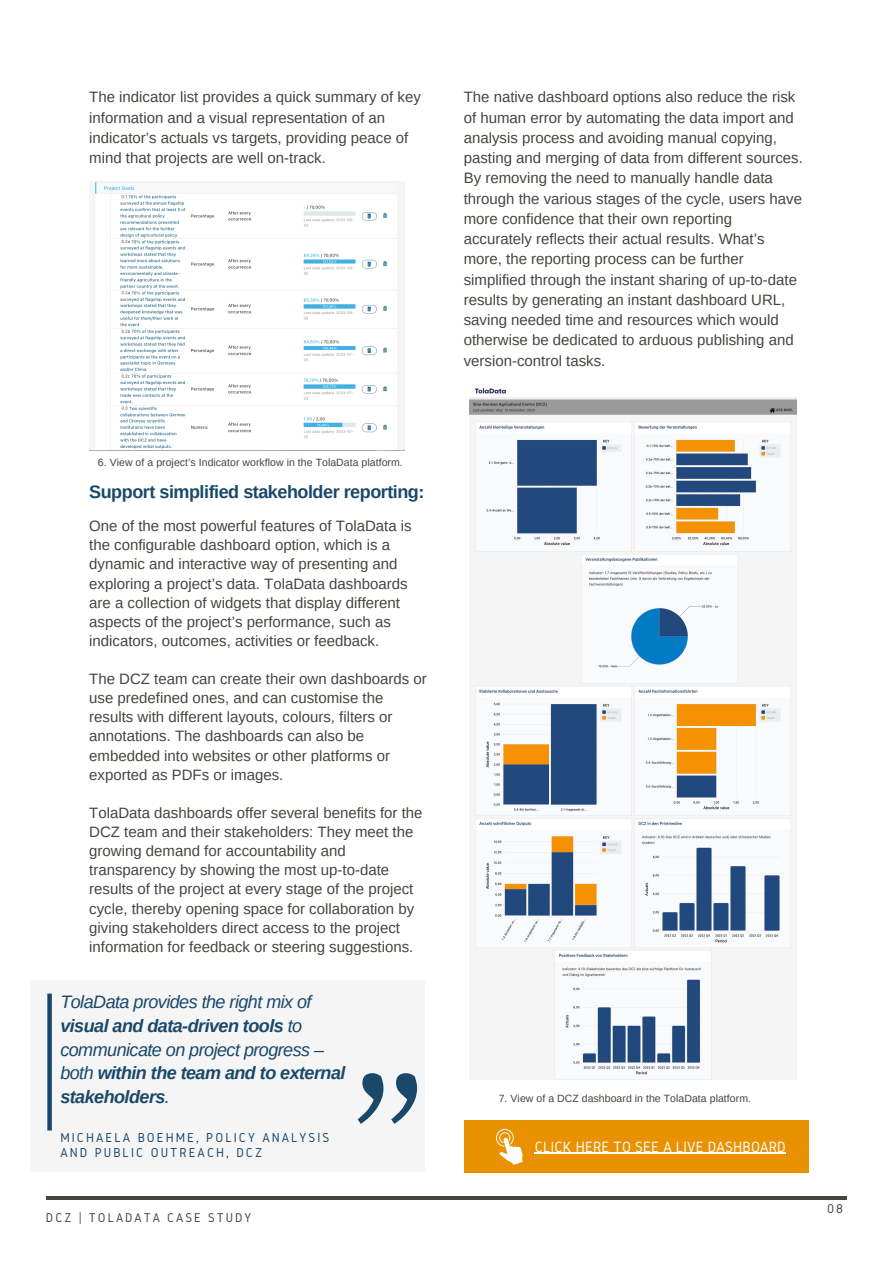
<style>
.page{position:relative;width:893px;height:1264px;background:#fff}
.page>*{position:absolute;margin:0;border:0;box-sizing:border-box;transform-origin:0 0}
.t1{font:165.6px "Source Serif Pro";color:#19486a}
.t2{font:italic 18px/23.5px "Arimo";letter-spacing:-.03em;color:#19486a}
.t3{font:700 18px "Arimo";letter-spacing:-.025em;color:#19486a}
.t4{font:15.45px "Gidole";letter-spacing:.01em;color:#fff}
.t5{font:15px/19px "Arimo";color:#444440}
.t6{font:13.5px/14.5px "Gidole";letter-spacing:.15em;color:#19486a}
.t7{font:13.2px "Gidole";letter-spacing:.15em;color:#444440}
.t8{font:10.5px "Arimo";letter-spacing:.005em;color:#444440}
.s1{font-weight:700}
</style>
<div class="page">
<hr style="left:46px;top:1196px;width:800px;height:3px;background:#444440">
<div style="left:463px;top:1120px;width:345px;height:53px;background:#e99100"></div>
<svg style="left:496px;top:1129px;width:27px;height:35px"></svg>
<hr style="left:534px;top:1152px;width:252px;height:1px;background:#fff">
<img style="left:469px;top:388px;width:327px;height:691px">
<img style="left:95px;top:181px;width:302px;height:269px">
<div style="left:30px;top:980px;width:395px;height:192px;background:#f5f5f5"></div>
<div style="left:47px;top:993px;width:5px;height:137px;background:#19486a"></div>
<p class="t5" style="left:89px;top:87px;width:333px;line-height:20.2px">The indicator list provides a quick summary of key information and a visual representation of an indicator’s actuals vs targets, providing peace of mind that projects are well on-track.</p>
<p class="t8" style="left:98px;top:457px;width:306px">6. View of a project’s Indicator workflow in the TolaData platform.</p>
<p class="t3" style="left:89px;top:481px;width:337px">Support simplified stakeholder reporting:</p>
<p class="t5" style="left:89px;top:516px;width:324px">One of the most powerful features of TolaData is the configurable dashboard option, which is a dynamic and interactive way of presenting and exploring a project’s data. TolaData dashboards are a collection of widgets that display different aspects of the project’s performance, such as indicators, outcomes, activities or feedback.</p>
<p class="t5" style="left:89px;top:669px;width:339px">The DCZ team can create their own dashboards or use predefined ones, and can customise the results with different layouts, colours, filters or annotations. The dashboards can also be embedded into websites or other platforms or exported as PDFs or images.</p>
<p class="t5" style="left:89px;top:803px;width:335px">TolaData dashboards offer several benefits for the DCZ team and their stakeholders: They meet the growing demand for accountability and transparency by showing the most up-to-date results of the project at every stage of the project cycle, thereby opening space for collaboration by giving stakeholders direct access to the project information for feedback or steering suggestions.</p>
<p class="t2" style="left:60px;top:990px;width:286px">TolaData provides the right mix of <span class="s1">visual and data-driven tools</span> to communicate on project progress – both <span class="s1">within the team and to external stakeholders</span>.</p>
<p class="t6" style="left:60px;top:1130px;width:270px">MICHAELA BOEHME, POLICY ANALYSIS<br>AND PUBLIC OUTREACH, DCZ</p>
<h1 class="t1" style="left:354px;top:1045px;width:70px">”</h1>
<p class="t7" style="left:46px;top:1210px;width:207px">DCZ | TOLADATA CASE STUDY</p>
<p class="t5" style="left:463px;top:87px;width:340px;line-height:20.2px">The native dashboard options also reduce the risk of human error by automating the data import and analysis process and avoiding manual copying, pasting and merging of data from different sources.<br>By removing the need to manually handle data through the various stages of the cycle, users have more confidence that their own reporting accurately reflects their actual results. What’s more, the reporting process can be further simplified through the instant sharing of up-to-date results by generating an instant dashboard URL, saving needed time and resources which would otherwise be dedicated to arduous publishing and version-control tasks.</p>
<p class="t8" style="left:498px;top:1091px;width:254px">7. View of a DCZ dashboard in the TolaData platform.</p>
<p class="t4" style="left:534px;top:1138px;width:252px">CLICK HERE TO SEE A LIVE DASHBOARD</p>
<p class="t7" style="left:827px;top:1201px;width:17px">08</p>
</div>
